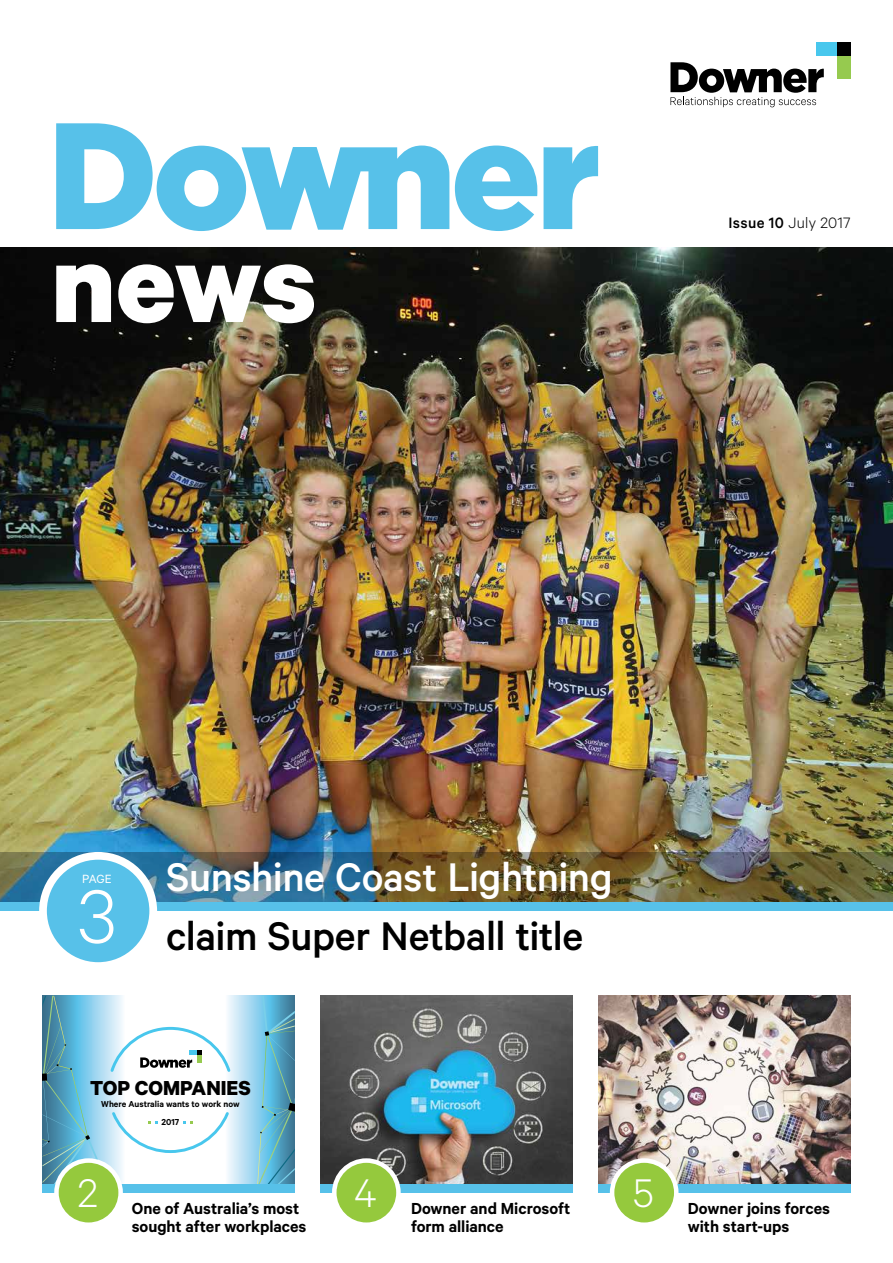
<style>
.page{position:relative;width:893px;height:1263px;background:#fff}
.page>*{position:absolute;margin:0;border:0;box-sizing:border-box;transform-origin:0 0}
.t1{font:700 125.25px "Calibre";color:#fff}
.t2{font:300 85.35px "Calibre";color:#fff}
.t3{font:500 45px "Calibre";letter-spacing:-.01em;color:#000}
.t4{font:500 45px "Calibre";letter-spacing:-.015em;color:#fff}
.t5{font:300 45px "Calibre";color:#fff}
.t6{font:700 22.8px "Calibre";color:#000}
.t7{font:600 18px/18px "Calibre";color:#000}
.t8{font:300 16.95px "Calibre";letter-spacing:.015em;color:#000}
.t9{font:13.35px "Calibre";color:#fff}
.t10{font:600 9.75px/18.5px "Calibre";color:#000;text-align:center}
.s1{font-weight:500}
</style>
<div class="page">
<svg style="left:233px;top:996px;width:11px;height:188px;background:#cfe9f7"></svg>
<svg style="left:244px;top:996px;width:51px;height:188px;background:#6eb5cf"></svg>
<svg style="left:43px;top:996px;width:190px;height:188px"></svg>
<img style="left:0;top:248px;width:893px;height:604px">
<img style="left:0;top:852px;width:893px;height:50px">
<div style="left:837px;top:56px;width:13px;height:23px;background:#96ca4f"></div>
<div style="left:816px;top:43px;width:21px;height:13px;background:#48c7ed"></div>
<div style="left:837px;top:43px;width:13px;height:13px;background:#000"></div>
<svg style="left:670px;top:62px;width:154px;height:45px"></svg>
<div style="left:0;top:902px;width:893px;height:9px;background:#57c1e9"></div>
<img style="left:598px;top:996px;width:252px;height:188px">
<img style="left:320px;top:996px;width:253px;height:188px">
<div style="left:43px;top:1184px;width:252px;height:9px;background:#57c1e9"></div>
<div style="left:598px;top:1184px;width:252px;height:9px;background:#57c1e9"></div>
<div style="left:56px;top:1160px;width:65px;height:65px;background:#95c93d;border-radius:50%"></div>
<div style="left:54px;top:1158px;width:69px;height:69px;border:4px solid #fff;border-radius:50%"></div>
<div style="left:43px;top:856px;width:110px;height:110px;background:#57c1e9;border-radius:50%"></div>
<div style="left:39px;top:852px;width:118px;height:118px;border:8px solid #fff;border-radius:50%"></div>
<div style="left:612px;top:1160px;width:64px;height:65px;background:#95c93d;border-radius:50%"></div>
<div style="left:610px;top:1158px;width:68px;height:69px;border:4px solid #fff;border-radius:50%"></div>
<svg style="left:544px;top:146px;width:54px;height:83px"></svg>
<svg style="left:56px;top:123px;width:393px;height:108px"></svg>
<svg style="left:455px;top:146px;width:82px;height:85px"></svg>
<div style="left:320px;top:1184px;width:253px;height:9px;background:#57c1e9"></div>
<div style="left:334px;top:1160px;width:64px;height:65px;background:#95c93d;border-radius:50%"></div>
<div style="left:332px;top:1158px;width:69px;height:69px;border:4px solid #fff;border-radius:50%"></div>
<h1 class="t1" style="left:51px;top:206px;width:267px">news</h1>
<p class="t8" style="left:728px;top:212px;width:123px"><span class="s1">Issue 10</span> July 2017</p>
<p class="t9" style="left:82px;top:871px;width:31px">PAGE</p>
<h2 class="t2" style="left:78px;top:867px;width:40px">3</h2>
<h3 class="t4" style="left:166px;top:850px;width:448px">Sunshine Coast Lightning</h3>
<h3 class="t3" style="left:166px;top:910px;width:419px">claim Super Netball title</h3>
<p class="t6" style="left:90px;top:1074px;width:162px">TOP COMPANIES</p>
<p class="t10" style="left:101px;top:1094px;width:140px">Where Australia wants to work now<br>2017</p>
<h3 class="t5" style="left:78px;top:1166px;width:21px">2</h3>
<p class="t7" style="left:132px;top:1199px;width:169px">One of Australia’s most</p>
<p class="t7" style="left:132px;top:1217px;width:176px">sought after workplaces</p>
<h3 class="t5" style="left:355px;top:1166px;width:24px">4</h3>
<p class="t7" style="left:411px;top:1199px;width:161px">Downer and Microsoft form alliance</p>
<h3 class="t5" style="left:633px;top:1166px;width:22px">5</h3>
<p class="t7" style="left:688px;top:1199px;width:144px">Downer joins forces with start-ups</p>
</div>
